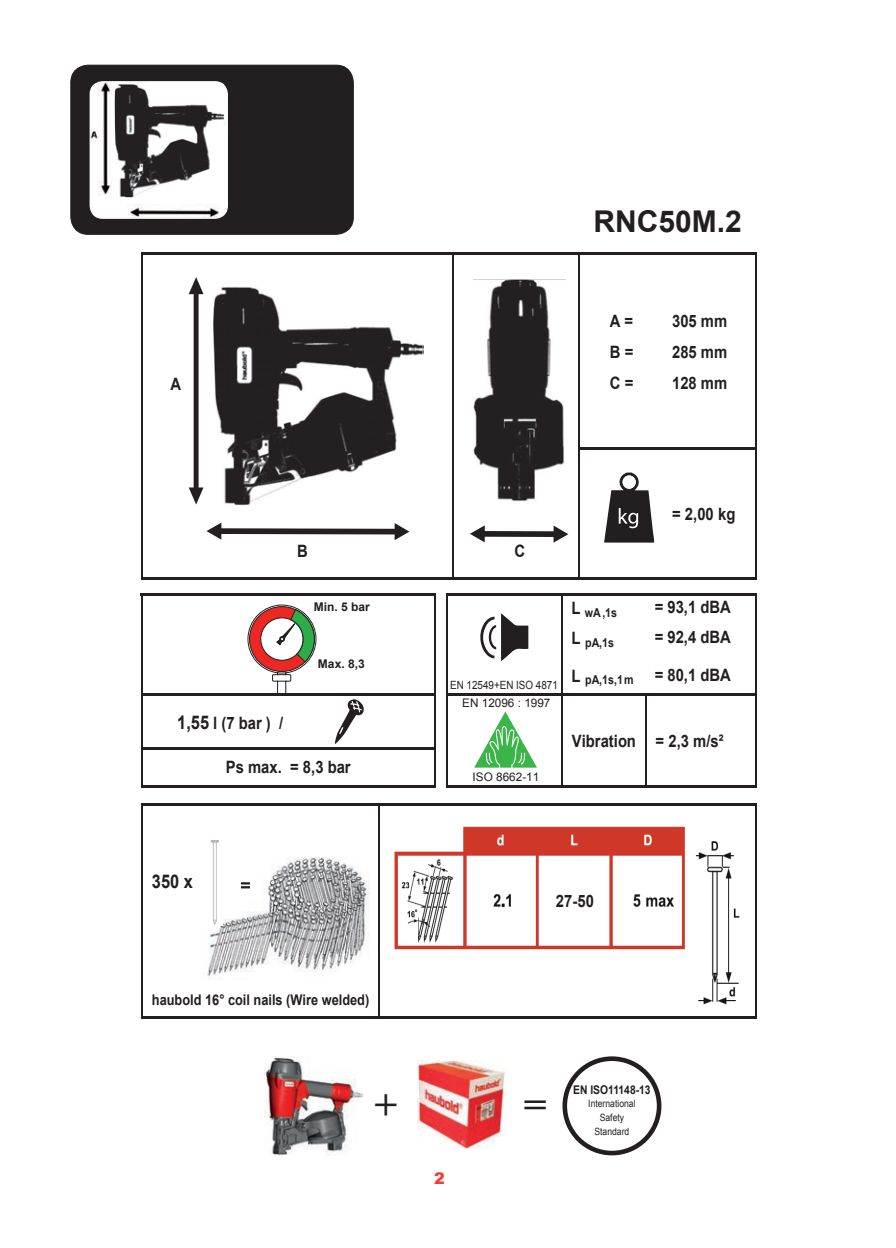
<style>
.page{position:relative;width:896px;height:1248px;background:#fff}
.page>*{position:absolute;margin:0;border:0;box-sizing:border-box;transform-origin:0 0}
.t1{font:700 40px "Times New Roman";color:#231f20}
.t2{font:700 30px "Arial";color:#231f20}
.t3{font:700 18.8px "Arial";color:#231f20;scale:.87 1}
.t4{font:700 17px/31px "Arial";color:#231f20;text-align:justify;scale:.87 1}
.t5{font:900 16px "Arial";color:#ee3e34}
.t6{font:700 14.8px "Arial";color:#231f20;scale:.87 1}
.t7{font:700 12.2px "Arial";letter-spacing:.01em;color:#231f20;scale:.87 1}
.t8{font:700 12px "Arial";color:#231f20}
.t9{font:700 12px "Arial";color:#231f20;scale:.86 1}
.t10{font:11.8px "Arial";color:#231f20}
.t11{font:11.4px "Arial";color:#231f20;scale:.87 1}
.t12{font:10px/13.6px "Arial";color:#231f20;text-align:center;scale:.86 1}
.s1{font-size:18.8px}
</style>
<div class="page">
<img style="left:207px;top:857px;width:162px;height:122px">
<div style="left:71px;top:65px;width:282px;height:169px;background:#231f20;border-radius:17px"></div>
<div style="left:70px;top:65px;width:284px;height:170px;border:1px solid #231f20;border-radius:17px"></div>
<img style="left:90px;top:81px;width:138px;height:138px">
<img style="left:115px;top:83px;width:109px;height:114px">
<img style="left:264px;top:1056px;width:98px;height:99px">
<img style="left:418px;top:1060px;width:88px;height:88px">
<div style="left:562px;top:1056px;width:99px;height:99px;border:5px solid #231f20;border-radius:50%"></div>
<hr style="left:754px;top:803px;width:2px;height:213px;background:#231f20">
<hr style="left:141px;top:593px;width:2px;height:101px;background:#231f20">
<hr style="left:434px;top:593px;width:2px;height:192px;background:#231f20">
<hr style="left:141px;top:694px;width:2px;height:54px;background:#231f20">
<hr style="left:141px;top:748px;width:2px;height:37px;background:#231f20">
<hr style="left:141px;top:593px;width:177px;height:2px;background:#231f20">
<hr style="left:143px;top:693px;width:175px;height:2px;background:#231f20">
<hr style="left:318px;top:593px;width:118px;height:2px;background:#231f20">
<hr style="left:318px;top:693px;width:118px;height:2px;background:#231f20">
<hr style="left:143px;top:747px;width:175px;height:3px;background:#231f20">
<hr style="left:318px;top:747px;width:118px;height:3px;background:#231f20">
<hr style="left:141px;top:785px;width:295px;height:2px;background:#231f20">
<svg style="left:335px;top:699px;width:29px;height:44px"></svg>
<hr style="left:446px;top:593px;width:2px;height:192px;background:#231f20">
<hr style="left:561px;top:595px;width:2px;height:22px;background:#231f20">
<hr style="left:561px;top:617px;width:2px;height:38px;background:#231f20">
<hr style="left:561px;top:655px;width:2px;height:38px;background:#231f20">
<svg style="left:755px;top:595px;width:1px;height:22px"></svg>
<hr style="left:755px;top:617px;width:1px;height:38px;background:#231f20">
<hr style="left:755px;top:655px;width:1px;height:130px;background:#231f20">
<hr style="left:561px;top:695px;width:2px;height:90px;background:#231f20">
<hr style="left:645px;top:695px;width:2px;height:90px;background:#231f20">
<hr style="left:446px;top:593px;width:116px;height:2px;background:#231f20">
<hr style="left:446px;top:693px;width:116px;height:2px;background:#231f20">
<hr style="left:562px;top:593px;width:84px;height:2px;background:#231f20">
<hr style="left:646px;top:593px;width:110px;height:2px;background:#231f20">
<hr style="left:562px;top:693px;width:84px;height:2px;background:#231f20">
<hr style="left:646px;top:693px;width:109px;height:2px;background:#231f20">
<hr style="left:446px;top:785px;width:310px;height:2px;background:#231f20">
<svg style="left:206px;top:522px;width:203px;height:18px"></svg>
<svg style="left:189px;top:277px;width:14px;height:227px"></svg>
<hr style="left:141px;top:252px;width:2px;height:325px;background:#231f20">
<hr style="left:452px;top:254px;width:2px;height:323px;background:#231f20">
<hr style="left:578px;top:254px;width:2px;height:193px;background:#231f20">
<hr style="left:578px;top:448px;width:2px;height:129px;background:#231f20">
<hr style="left:755px;top:252px;width:1px;height:196px;background:#231f20">
<hr style="left:755px;top:448px;width:1px;height:129px;background:#231f20">
<hr style="left:141px;top:252px;width:615px;height:2px;background:#231f20">
<svg style="left:141px;top:577px;width:15px;height:2px"></svg>
<hr style="left:156px;top:577px;width:297px;height:2px;background:#231f20">
<hr style="left:453px;top:577px;width:126px;height:2px;background:#231f20">
<hr style="left:578px;top:447px;width:85px;height:2px;background:#231f20">
<hr style="left:663px;top:447px;width:92px;height:2px;background:#231f20">
<hr style="left:579px;top:577px;width:84px;height:2px;background:#231f20">
<hr style="left:663px;top:577px;width:93px;height:2px;background:#231f20">
<svg style="left:470px;top:525px;width:98px;height:17px"></svg>
<img style="left:214px;top:287px;width:209px;height:218px">
<img style="left:474px;top:279px;width:91px;height:222px">
<hr style="left:378px;top:805px;width:2px;height:211px;background:#231f20">
<hr style="left:141px;top:803px;width:2px;height:213px;background:#231f20">
<hr style="left:432px;top:803px;width:324px;height:2px;background:#231f20">
<hr style="left:432px;top:1016px;width:324px;height:2px;background:#231f20">
<hr style="left:141px;top:803px;width:291px;height:2px;background:#231f20">
<hr style="left:141px;top:1016px;width:291px;height:2px;background:#231f20">
<img style="left:394px;top:826px;width:346px;height:179px">
<svg style="left:604px;top:472px;width:50px;height:70px"></svg>
<svg style="left:480px;top:613px;width:48px;height:48px"></svg>
<svg style="left:248px;top:604px;width:68px;height:88px"></svg>
<svg style="left:474px;top:711px;width:63px;height:56px"></svg>
<svg style="left:241px;top:882px;width:9px;height:6px"></svg>
<img style="left:208px;top:840px;width:14px;height:85px">
<div style="left:550px;top:886px;width:49px;height:27px;background:#fff"></div>
<p class="t4" style="left:170px;top:369px;width:14px">A</p>
<p class="t4" style="left:297px;top:536px;width:14px">B</p>
<p class="t8" style="left:314px;top:599px;width:58px">Min. 5 bar</p>
<p class="t8" style="left:318px;top:655px;width:48px">Max. 8,3</p>
<p class="t4" style="left:177px;top:707px;width:123px"><span class="s1">1,55</span> l (7 bar ) /</p>
<p class="t4" style="left:226px;top:752px;width:145px">Ps max. = 8,3 bar</p>
<p class="t3" style="left:152px;top:869px;width:49px">350 x</p>
<p class="t6" style="left:152px;top:989px;width:251px">haubold 16° coil nails (Wire welded)</p>
<h2 class="t2" style="left:593px;top:202px;width:150px">RNC50M.2</h2>
<p class="t4" style="left:610px;top:306px;width:29px">A = B = C =</p>
<p class="t4" style="left:672px;top:306px;width:65px">305 mm 285 mm 128 mm</p>
<p class="t4" style="left:514px;top:536px;width:14px">C</p>
<p class="t4" style="left:672px;top:499px;width:74px">= 2,00 kg</p>
<p class="t11" style="left:450px;top:677px;width:125px">EN 12549+EN ISO 4871</p>
<p class="t10" style="left:462px;top:694px;width:90px">EN 12096 : 1997</p>
<p class="t10" style="left:473px;top:769px;width:68px">ISO 8662-11</p>
<p class="t7" style="left:571px;top:604px;width:54px"><sup>L</sup> wA,1s</p>
<p class="t4" style="left:655px;top:592px;width:89px">= 93,1 dBA</p>
<p class="t7" style="left:571px;top:634px;width:50px"><sup>L</sup> pA,1s</p>
<p class="t4" style="left:655px;top:622px;width:89px">= 92,4 dBA</p>
<p class="t4" style="left:571px;top:660px;width:185px">L <sub>pA,1s,1m</sub> = 80,1 dBA</p>
<p class="t4" style="left:572px;top:725px;width:176px">Vibration = 2,3 m/s²</p>
<p class="t4" style="left:556px;top:885px;width:45px">27-50</p>
<h1 class="t1" style="left:374px;top:1077px;width:24px">+</h1>
<h1 class="t1" style="left:524px;top:1077px;width:24px">=</h1>
<p class="t5" style="left:434px;top:1166px;width:12px">2</p>
<p class="t9" style="left:573px;top:1081px;width:92px">EN ISO11148-13</p>
<p class="t12" style="left:588px;top:1096px;width:57px">International<br>Safety<br>Standard</p>
</div>
